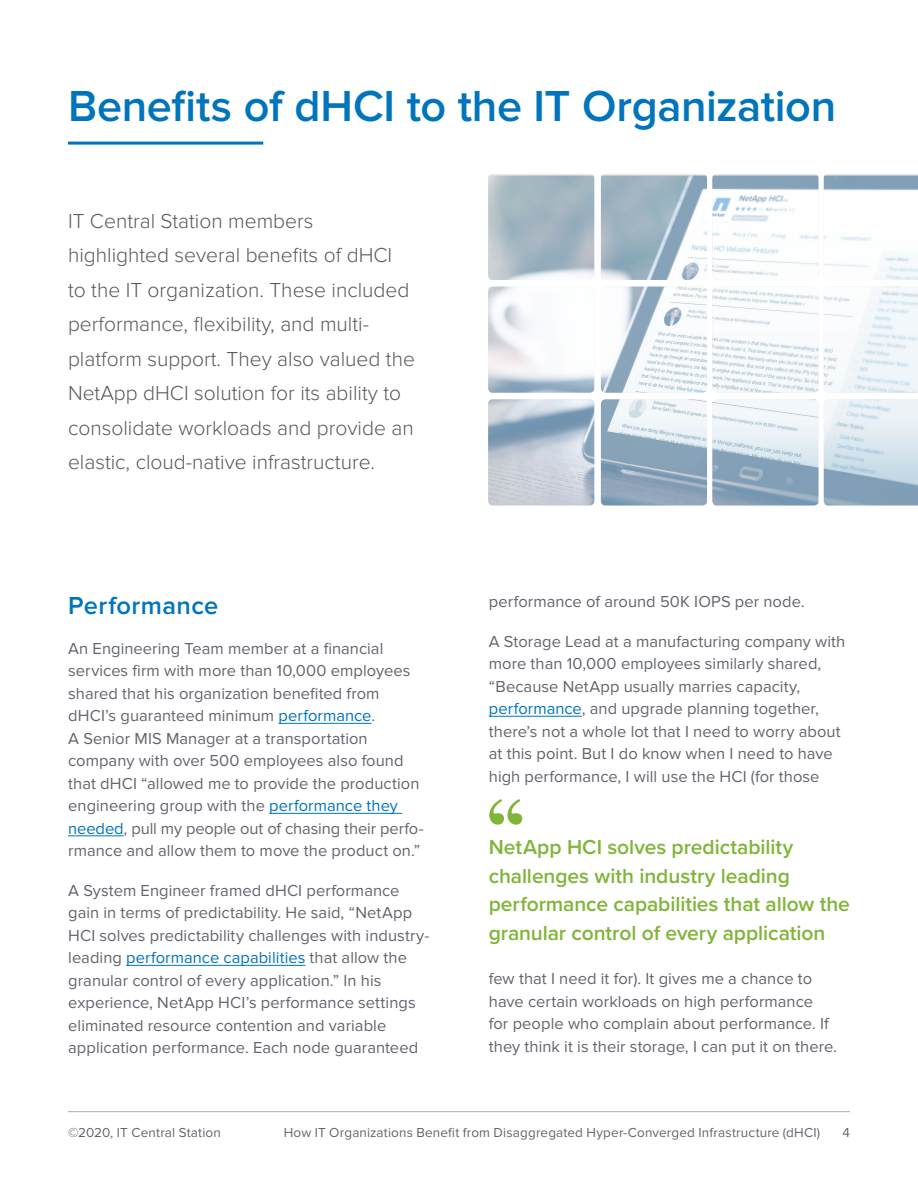
<style>
.page{position:relative;width:918px;height:1188px;background:#fff}
.page>*{position:absolute;margin:0;border:0;box-sizing:border-box;transform-origin:0 0}
.t1{font:105px "Times";color:#80b539}
.t2{font:600 45px "Proxima Nova";letter-spacing:-.01em;color:#0074bc}
.t3{font:600 25.5px "Proxima Nova";letter-spacing:.015em;color:#0074bc}
.t4{font:300 21px/34.5px "Proxima Nova";color:#58595b}
.t5{font:600 21px/28.5px "Proxima Nova";letter-spacing:-.005em;color:#80b539}
.t6{font:16.5px/22.5px "Proxima Nova";letter-spacing:.005em;color:#61656d}
.t7{font:13.5px "Proxima Nova";letter-spacing:.01em;color:#61656d}
.s1{color:#0074bc}
</style>
<div class="page">
<hr style="left:68px;top:1111px;width:782px;height:1px;background:#a7abb2">
<hr style="left:68px;top:142px;width:195px;height:3px;background:#0074bc">
<img style="left:488px;top:176px;width:430px;height:329px">
<hr style="left:279px;top:723px;width:92px;height:1px;background:#0074bc">
<hr style="left:269px;top:813px;width:133px;height:1px;background:#0074bc">
<hr style="left:68px;top:836px;width:56px;height:1px;background:#0074bc">
<hr style="left:126px;top:965px;width:179px;height:1px;background:#0074bc">
<hr style="left:489px;top:716px;width:93px;height:1px;background:#0074bc">
<h2 class="t2" style="left:68px;top:80px;width:770px">Benefits of dHCI to the IT Organization</h2>
<p class="t4" style="left:68px;top:204px;width:348px">IT Central Station members highlighted several benefits of dHCI to the IT organization. These included performance, flexibility, and multi&shy;platform support. They also valued the NetApp dHCI solution for its ability to consolidate workloads and provide an elastic, cloud-native infrastructure.</p>
<h3 class="t3" style="left:68px;top:591px;width:152px">Performance</h3>
<p class="t6" style="left:68px;top:637px;width:357px">An Engineering Team member at a financial services firm with more than 10,000 employees shared that his organization benefited from dHCI’s guaranteed minimum <span class="s1">performance</span>.<br>A Senior MIS Manager at a transportation company with over 500 employees also found that dHCI “allowed me to provide the production engineering group with the <span class="s1">performance they needed</span>, pull my people out of chasing their perfo&shy;rmance and allow them to move the product on.”</p>
<p class="t6" style="left:68px;top:879px;width:363px">A System Engineer framed dHCI performance gain in terms of predictability. He said, “NetApp HCI solves predictability challenges with industry&shy;leading <span class="s1">performance capabilities</span> that allow the granular control of every application.” In his experience, NetApp HCI’s performance settings eliminated resource contention and variable application performance. Each node guaranteed</p>
<p class="t6" style="left:489px;top:591px;width:317px">performance of around 50K IOPS per node.</p>
<p class="t6" style="left:489px;top:630px;width:358px">A Storage Lead at a manufacturing company with more than 10,000 employees similarly shared, “Because NetApp usually marries capacity, <span class="s1">performance</span>, and upgrade planning together, there’s not a whole lot that I need to worry about at this point. But I do know when I need to have high performance, I will use the HCI (for those</p>
<h1 class="t1" style="left:480px;top:736px;width:55px">‘‘</h1>
<p class="t5" style="left:489px;top:832px;width:363px">NetApp HCI solves predictability challenges with industry leading performance capabilities that allow the granular control of every application</p>
<p class="t6" style="left:489px;top:968px;width:350px">few that I need it for). It gives me a chance to have certain workloads on high performance<br>for people who complain about performance. If they think it is their storage, I can put it on there.</p>
<p class="t7" style="left:68px;top:1125px;width:154px">©2020, IT Central Station</p>
<p class="t7" style="left:284px;top:1125px;width:538px">How IT Organizations Benefit from Disaggregated Hyper-Converged Infrastructure (dHCI)</p>
<p class="t7" style="left:842px;top:1125px;width:9px">4</p>
</div>
